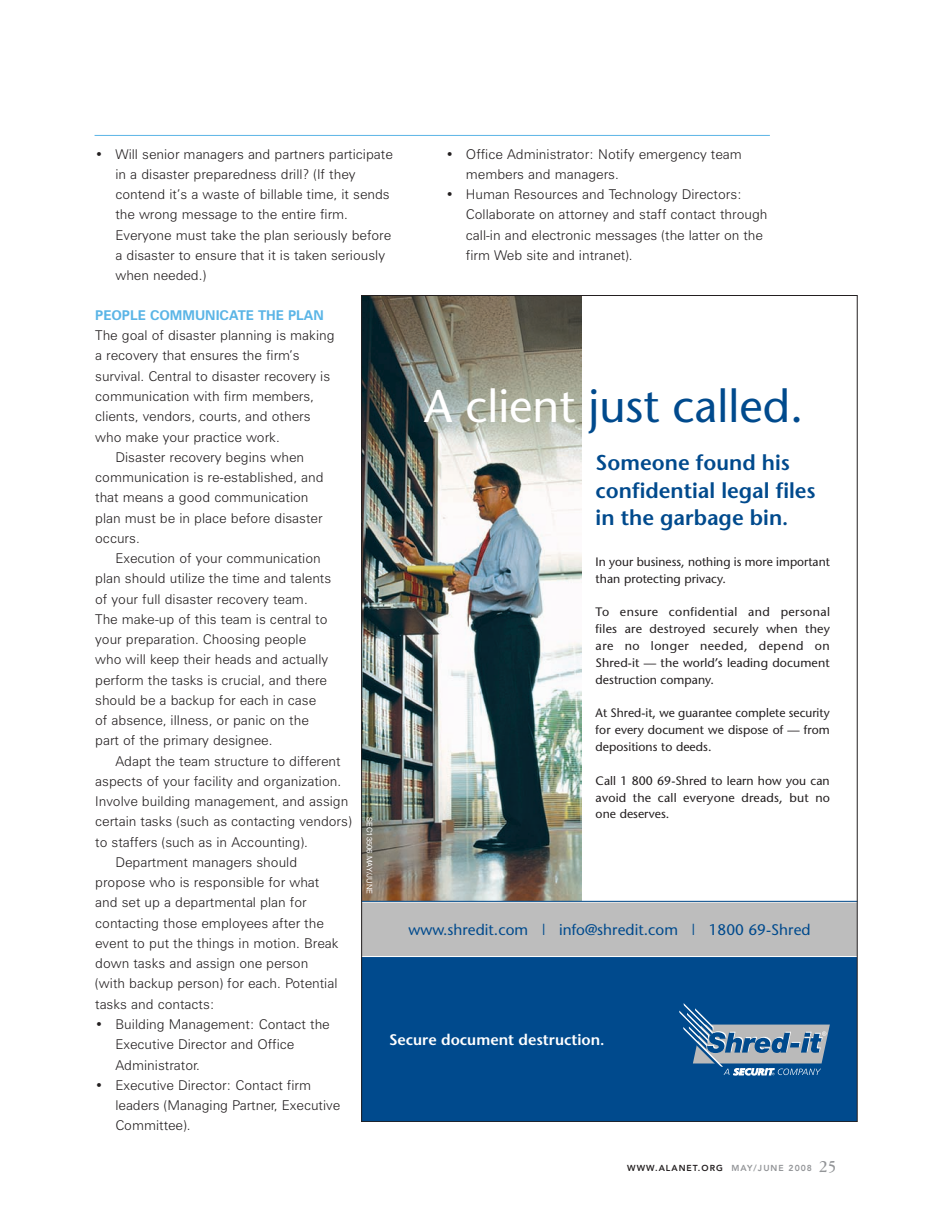
<style>
.page{position:relative;width:932px;height:1229px;background:#fff}
.page>*{position:absolute;margin:0;border:0;box-sizing:border-box;transform-origin:0 0}
.t1{font:45.9px "Stone Sans+PCMROA";color:#004a8d}
.t2{font:21.45px/27.6px "Stone Sans Semibold+ZFQSNH";color:#004a8d}
.t3{font:15.3px "Stone Sans+PCMROA";letter-spacing:.005em;color:#004a8d}
.t4{font:15.3px "Stone Sans Semibold+ZFQSNH";color:#fff}
.t5{font:300 13.5px/20.2px "Zurich BT";color:#231f20}
.t6{font:700 13.5px "Zurich BT";color:#5bb5e6}
.t7{font:12.3px/16.8px "Stone Sans+PCMROA";letter-spacing:.005em;color:#231f20;text-align:justify}
.t8{font:800 8.7px "Avenir";letter-spacing:.12em;color:#231f20}
.t9{font:7.65px "Helvetica Neue+T42+MEVEHX";color:#fff}
.s1{color:#fff}
.s2{color:#939598}
.s3{font-family:"Garamond Three";font-weight:700;font-size:18px;color:#939598}
</style>
<div class="page">
<hr style="left:94px;top:135px;width:676px;height:1px;background:#5bb5e6">
<img style="left:363px;top:297px;width:219px;height:604px">
<div style="left:361px;top:901px;width:496px;height:220px;background:#004a8d"></div>
<div style="left:361px;top:901px;width:496px;height:55px;background:#bdbdbd"></div>
<svg style="left:679px;top:1003px;width:150px;height:72px"></svg>
<hr style="left:361px;top:956px;width:496px;height:1px;background:#fff">
<hr style="left:361px;top:901px;width:496px;height:1px;background:#004a8d">
<p class="t5" style="left:466px;top:145px;width:277px;text-indent:-20px">• Office Administrator: Notify emergency team members and managers.</p>
<p class="t5" style="left:466px;top:185px;width:303px;text-indent:-20px">• Human Resources and Technology Directors:<br>Collaborate on attorney and staff contact through call-in and electronic messages (the latter on the firm Web site and intranet).</p>
<p class="t5" style="left:115px;top:145px;width:279px;text-indent:-20px">• Will senior managers and partners participate in a disaster preparedness drill? (If they contend it’s a waste of billable time, it sends the wrong message to the entire firm.<br>Everyone must take the plan seriously before a disaster to ensure that it is taken seriously when needed.)</p>
<p class="t6" style="left:95px;top:310px;width:230px">PEOPLE COMMUNICATE THE PLAN</p>
<p class="t5" style="left:95px;top:326px;width:241px">The goal of disaster planning is making</p>
<p class="t5" style="left:95px;top:347px;width:206px">a recovery that ensures the firm’s</p>
<p class="t5" style="left:95px;top:367px;width:236px">survival. Central to disaster recovery is</p>
<p class="t5" style="left:95px;top:387px;width:220px">communication with firm members,</p>
<p class="t5" style="left:95px;top:407px;width:217px">clients, vendors, courts, and others</p>
<p class="t5" style="left:95px;top:428px;width:186px">who make your practice work.</p>
<p class="t5" style="left:115px;top:448px;width:190px">Disaster recovery begins when</p>
<p class="t5" style="left:95px;top:468px;width:230px">communication is re-established, and</p>
<p class="t5" style="left:95px;top:488px;width:215px">that means a good communication</p>
<p class="t5" style="left:95px;top:509px;width:229px">plan must be in place before disaster</p>
<p class="t5" style="left:95px;top:529px;width:46px">occurs.</p>
<p class="t5" style="left:115px;top:549px;width:207px">Execution of your communication</p>
<p class="t5" style="left:95px;top:569px;width:237px">plan should utilize the time and talents</p>
<p class="t5" style="left:95px;top:590px;width:214px">of your full disaster recovery team.</p>
<p class="t5" style="left:95px;top:610px;width:234px">The make-up of this team is central to</p>
<p class="t5" style="left:95px;top:630px;width:212px">your preparation. Choosing people</p>
<p class="t5" style="left:95px;top:650px;width:234px">who will keep their heads and actually</p>
<p class="t5" style="left:95px;top:671px;width:233px">perform the tasks is crucial, and there</p>
<p class="t5" style="left:95px;top:691px;width:222px">should be a backup for each in case</p>
<p class="t5" style="left:95px;top:711px;width:215px">of absence, illness, or panic on the</p>
<p class="t5" style="left:95px;top:731px;width:179px">part of the primary designee.</p>
<p class="t5" style="left:115px;top:752px;width:227px">Adapt the team structure to different</p>
<p class="t5" style="left:95px;top:772px;width:247px">aspects of your facility and organization.</p>
<p class="t5" style="left:95px;top:792px;width:255px">Involve building management, and assign</p>
<p class="t5" style="left:95px;top:812px;width:258px">certain tasks (such as contacting vendors)</p>
<p class="t5" style="left:95px;top:833px;width:214px">to staffers (such as in Accounting).</p>
<p class="t5" style="left:115px;top:853px;width:183px">Department managers should</p>
<p class="t5" style="left:95px;top:873px;width:226px">propose who is responsible for what</p>
<p class="t5" style="left:95px;top:893px;width:213px">and set up a departmental plan for</p>
<p class="t5" style="left:95px;top:914px;width:230px">contacting those employees after the</p>
<p class="t5" style="left:95px;top:934px;width:245px">event to put the things in motion. Break</p>
<p class="t5" style="left:95px;top:954px;width:215px">down tasks and assign one person</p>
<p class="t5" style="left:95px;top:974px;width:244px">(with backup person) for each. Potential</p>
<p class="t5" style="left:95px;top:995px;width:121px">tasks and contacts:</p>
<p class="t5" style="left:115px;top:1015px;width:216px;text-indent:-20px">• Building Management: Contact the<br>Executive Director and Office<br>Administrator.</p>
<p class="t5" style="left:115px;top:1076px;width:226px;text-indent:-20px">• Executive Director: Contact firm leaders (Managing Partner, Executive<br>Committee).</p>
<h1 class="t1" style="left:424px;top:388px;width:380px"><span class="s1">A client</span> just called.</h1>
<h2 class="t2" style="left:595px;top:451px;width:221px">Someone found his confidential legal files in the garbage bin.</h2>
<p class="t7" style="left:595px;top:554px;width:236px">In your business, nothing is more important than protecting privacy.</p>
<p class="t7" style="left:595px;top:605px;width:236px">To ensure confidential and personal files are destroyed securely when they are no longer needed, depend on Shred-it — the world’s leading document destruction company.</p>
<p class="t7" style="left:595px;top:706px;width:236px">At Shred-it, we guarantee complete security for every document we dispose of — from depositions to deeds.</p>
<p class="t7" style="left:595px;top:773px;width:236px">Call 1 800 69-Shred to learn how you can avoid the call everyone dreads, but no one deserves.</p>
<p class="t9" style="left:372px;top:817px;width:78px;rotate:90deg">SEC13506.MAY/JUNE</p>
<p class="t3" style="left:408px;top:923px;width:403px">www.shredit.com | info@shredit.com | 1800 69-Shred</p>
<p class="t4" style="left:389px;top:1033px;width:217px">Secure document destruction.</p>
<p class="t8" style="left:627px;top:1164px;width:211px">WWW.ALANET.ORG <span class="s2">MAY/JUNE 2008</span> <span class="s3">25</span></p>
</div>
